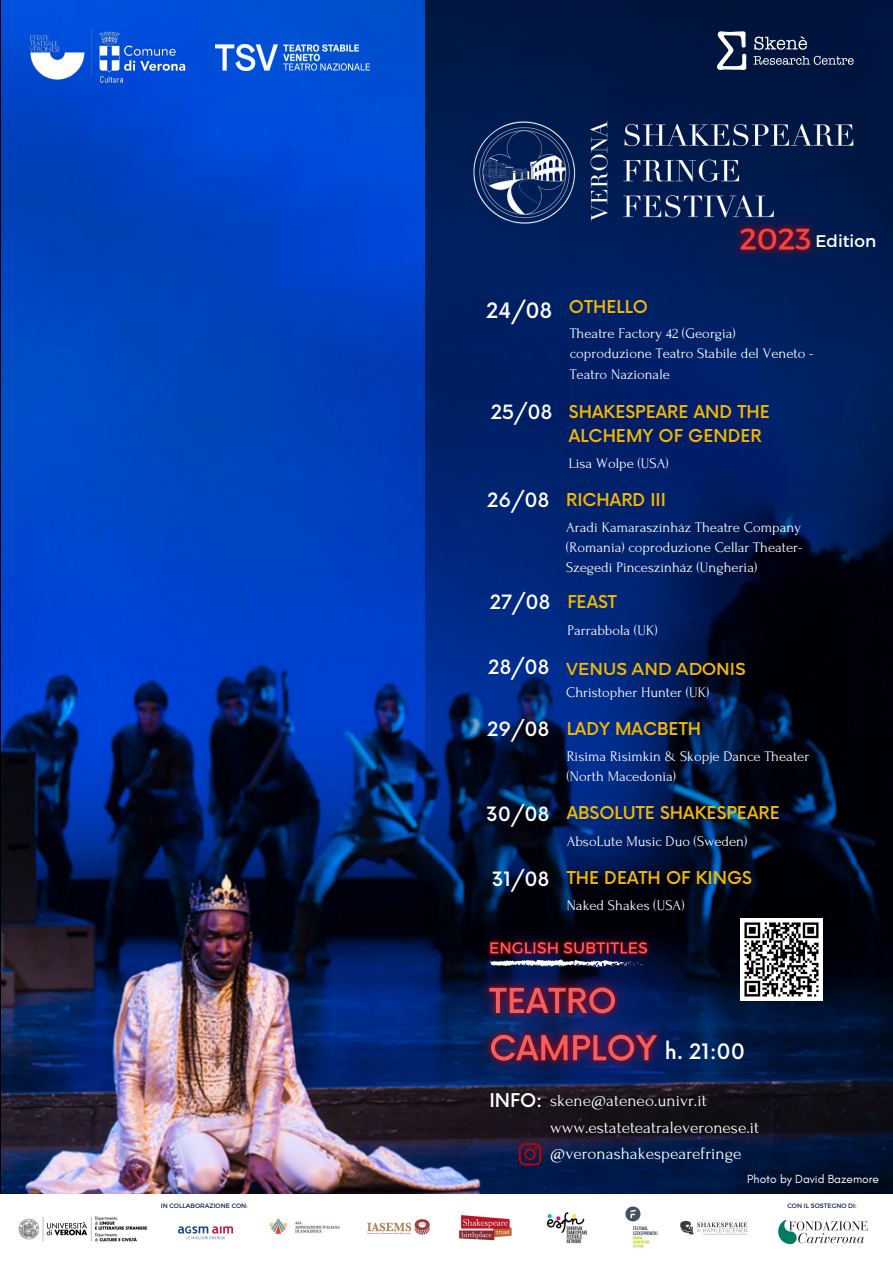
<style>
.page{position:relative;width:893px;height:1263px;background:#fff}
.page>*{position:absolute;margin:0;border:0;box-sizing:border-box;transform-origin:0 0}
.t1{font:500 20.7px "Now";color:#fff}
.t2{font:500 19.2px "Now";color:#fff}
.t3{font:500 17.33px/24.2px "Now";color:#f4b700}
.t4{font:17.33px "Montserrat";color:#f4b700}
.t5{font:17.25px "Forum";color:#fff}
.t6{font:500 17.25px "Now";color:#f4b700}
.t7{font:16.88px "Montserrat";color:#fff}
.t8{font:14.7px/20.2px "Forum";color:#fff}
.t9{font:12px "Glacial Indifference";color:#fff}
.t10{font:7.65px "Montserrat";color:#0e225a}
.t11{font:6.38px "Montserrat";color:#0e225a}
.s1{font-family:"Now";font-weight:500;font-size:18.45px}
</style>
<div class="page">
<img style="left:1px;top:1px;width:892px;height:1193px">
<img style="left:426px;top:0;width:467px;height:1025px">
<img style="left:469px;top:114px;width:391px;height:114px">
<svg style="left:519px;top:1143px;width:22px;height:22px"></svg>
<img style="left:454px;top:949px;width:238px;height:157px">
<img style="left:740px;top:918px;width:83px;height:82px">
<img style="left:472px;top:921px;width:193px;height:52px">
<img style="left:18px;top:25px;width:171px;height:64px">
<svg style="left:716px;top:31px;width:30px;height:39px"></svg>
<svg style="left:754px;top:36px;width:53px;height:14px"></svg>
<svg style="left:753px;top:56px;width:100px;height:9px"></svg>
<img style="left:216px;top:45px;width:154px;height:26px">
<img style="left:709px;top:190px;width:132px;height:96px">
<img style="left:18px;top:1216px;width:130px;height:26px">
<img style="left:546px;top:1212px;width:42px;height:32px">
<img style="left:680px;top:1220px;width:68px;height:15px">
<img style="left:625px;top:1206px;width:33px;height:42px">
<img style="left:269px;top:1218px;width:71px;height:19px">
<img style="left:367px;top:1219px;width:63px;height:16px">
<img style="left:778px;top:1220px;width:89px;height:24px">
<img style="left:459px;top:1215px;width:53px;height:26px">
<img style="left:177px;top:1226px;width:57px;height:14px">
<p class="t11" style="left:161px;top:1201px;width:88px">IN COLLABORAZIONE CON:</p>
<p class="t7" style="left:815px;top:230px;width:62px">Edition</p>
<p class="t1" style="left:486px;top:299px;width:68px">24/08</p>
<p class="t6" style="left:569px;top:298px;width:81px">OTHELLO</p>
<p class="t8" style="left:570px;top:324px;width:245px">Theatre Factory 42 (Georgia) coproduzione Teatro Stabile del Veneto -<br>Teatro Nazionale</p>
<p class="t2" style="left:491px;top:401px;width:63px">25/08</p>
<p class="t3" style="left:569px;top:400px;width:202px">SHAKESPEARE AND THE<br>ALCHEMY OF GENDER</p>
<p class="t8" style="left:569px;top:454px;width:101px">Lisa Wolpe (USA)</p>
<p class="t2" style="left:487px;top:490px;width:64px">26/08</p>
<p class="t3" style="left:566px;top:489px;width:101px">RICHARD III</p>
<p class="t8" style="left:566px;top:517px;width:238px;text-align:justify">Aradi Kamaraszínház Theatre Company (Romania) coproduzione Cellar Theater-Szegedi Pinceszínház (Ungheria)</p>
<p class="t2" style="left:490px;top:592px;width:62px">27/08</p>
<p class="t3" style="left:567px;top:591px;width:51px">FEAST</p>
<p class="t8" style="left:567px;top:620px;width:92px">Parrabbola (UK)</p>
<p class="t2" style="left:488px;top:657px;width:62px">28/08</p>
<p class="t4" style="left:566px;top:658px;width:181px">VENUS AND ADONIS</p>
<p class="t8" style="left:566px;top:682px;width:145px">Christopher Hunter (UK)</p>
<p class="t2" style="left:487px;top:718px;width:64px">29/08</p>
<p class="t3" style="left:567px;top:717px;width:136px">LADY MACBETH</p>
<p class="t8" style="left:567px;top:746px;width:244px">Risima Risimkin &amp; Skopje Dance Theater (North Macedonia)</p>
<p class="t2" style="left:486px;top:804px;width:65px">30/08</p>
<p class="t3" style="left:567px;top:802px;width:214px">ABSOLUTE SHAKESPEARE</p>
<p class="t8" style="left:567px;top:831px;width:182px">AbsoLute Music Duo (Sweden)</p>
<p class="t2" style="left:492px;top:868px;width:59px">31/08</p>
<p class="t3" style="left:567px;top:867px;width:187px">THE DEATH OF KINGS</p>
<p class="t8" style="left:567px;top:896px;width:119px">Naked Shakes (USA)</p>
<p class="t1" style="left:665px;top:1040px;width:82px">h. 21:00</p>
<p class="t5" style="left:489px;top:1091px;width:219px"><span class="s1">INFO:</span> skene@ateneo.univr.it</p>
<p class="t5" style="left:550px;top:1145px;width:193px">@veronashakespearefringe</p>
<p class="t5" style="left:550px;top:1118px;width:210px">www.estateteatraleveronese.it</p>
<p class="t9" style="left:747px;top:1171px;width:133px">Photo by David Bazemore</p>
<p class="t11" style="left:787px;top:1201px;width:71px">CON IL SOSTEGNO DI:</p>
<p class="t10" style="left:738px;top:1200px;width:93px">WITH THE SUPPORT OF:</p>
</div>
